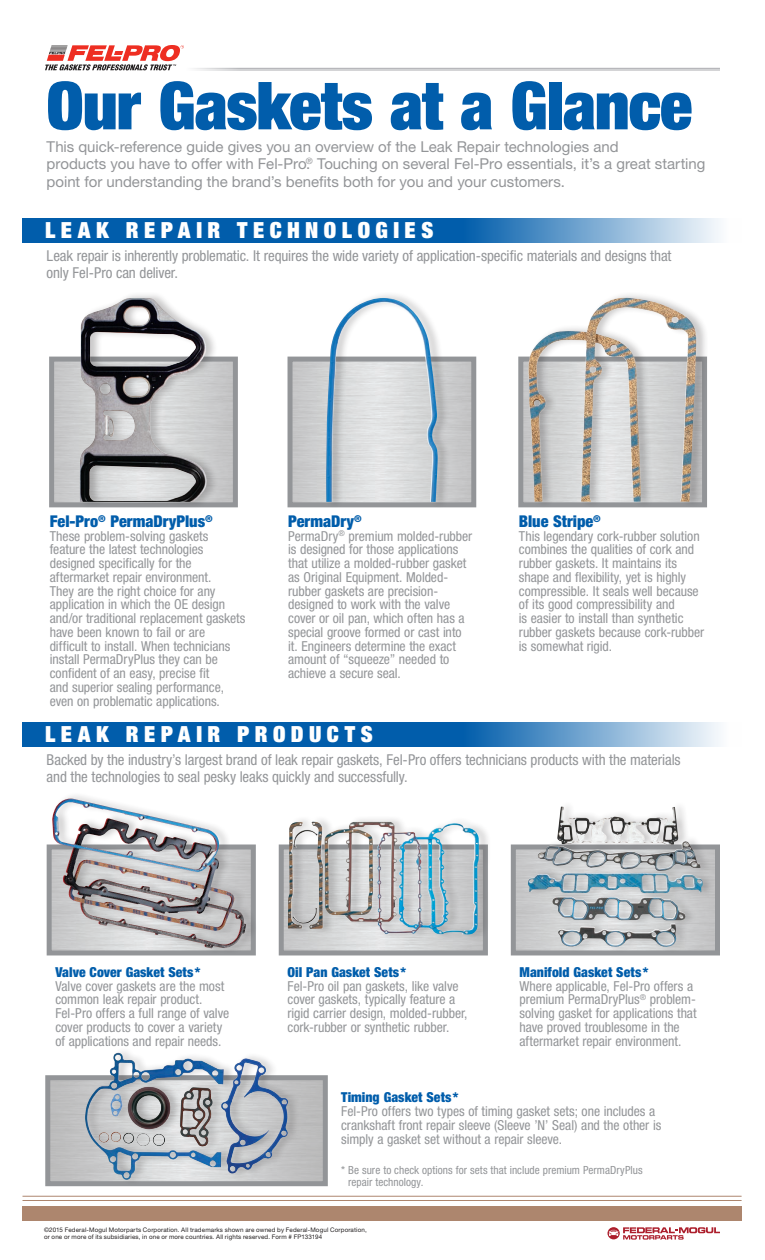
<style>
.page{position:relative;width:765px;height:1260px;background:#fff}
.page>*{position:absolute;margin:0;border:0;box-sizing:border-box;transform-origin:0 0}
.t1{font:900 condensed 66.25px "Helvetica Neue LT Std";letter-spacing:-.01em;color:#015dab}
.t2{font:900 condensed 22.25px "Helvetica Neue LT Std";letter-spacing:.245em;color:#fff}
.t3{font:900 condensed 16.25px "Helvetica Neue LT Std";color:#015dab}
.t4{font:condensed 15px/17.5px "Helvetica Neue LT Std";letter-spacing:-.005em;color:#939598}
.t5{font:15px/17.5px "Helvetica Neue LT Std";letter-spacing:-.005em;color:#939598}
.t6{font:condensed 13.75px/13.8px "Helvetica Neue LT Std";letter-spacing:-.005em;color:#939598}
.t7{font:900 condensed 13.75px "Helvetica Neue LT Std";letter-spacing:.005em;color:#015dab}
.t8{font:condensed 11.25px/11.2px "Helvetica Neue LT Std";letter-spacing:.005em;color:#939598}
.t9{font:6.25px/7.5px "Helvetica Neue LT Std";letter-spacing:.02em;color:#231f20}
</style>
<div class="page">
<div style="left:51px;top:792px;width:207px;height:163px;background:#231f20;opacity:.25"></div>
<img style="left:52px;top:799px;width:194px;height:150px">
<div style="left:518px;top:357px;width:189px;height:150px;border:5px solid #939598"></div>
<div style="left:528px;top:291px;width:180px;height:217px;background:#231f20;opacity:.25"></div>
<img style="left:527px;top:298px;width:169px;height:204px">
<div style="left:49px;top:357px;width:189px;height:150px;border:5px solid #939598"></div>
<div style="left:79px;top:291px;width:140px;height:218px;background:#231f20;opacity:.25"></div>
<img style="left:80px;top:298px;width:128px;height:204px">
<div style="left:288px;top:357px;width:188px;height:150px;border:5px solid #939598"></div>
<div style="left:325px;top:292px;width:125px;height:216px;background:#231f20;opacity:.25"></div>
<img style="left:326px;top:298px;width:112px;height:204px">
<div style="left:279px;top:845px;width:209px;height:110px;border:5px solid #939598"></div>
<div style="left:287px;top:815px;width:204px;height:126px;background:#231f20;opacity:.25"></div>
<img style="left:309px;top:821px;width:101px;height:114px">
<div style="left:511px;top:845px;width:209px;height:110px;border:5px solid #939598"></div>
<div style="left:527px;top:800px;width:188px;height:153px;background:#231f20;opacity:.25"></div>
<img style="left:557px;top:806px;width:122px;height:39px">
<div style="left:45px;top:1075px;width:283px;height:111px;border:5px solid #939598"></div>
<div style="left:84px;top:1046px;width:216px;height:140px;background:#231f20;opacity:.25"></div>
<img style="left:85px;top:1053px;width:137px;height:127px">
<hr style="left:184px;top:68px;width:536px;height:1px;background:#a8a9ad">
<hr style="left:184px;top:70px;width:536px;height:1px;background:#a8a9ad">
<svg style="left:45px;top:45px;width:139px;height:25px"></svg>
<svg style="left:22px;top:218px;width:698px;height:25px;background:#2d79b9"></svg>
<svg style="left:22px;top:722px;width:698px;height:25px;background:#2d79b9"></svg>
<svg style="left:608px;top:1227px;width:112px;height:13px"></svg>
<div style="left:22px;top:1206px;width:720px;height:14px;background:#ad866e"></div>
<hr style="left:22px;top:1196px;width:720px;height:1px;background:#ad866e">
<hr style="left:22px;top:1200px;width:720px;height:1px;background:#ad866e">
<h1 class="t1" style="left:47px;top:63px;width:647px">Our Gaskets at a Glance</h1>
<p class="t5" style="left:47px;top:137px;width:660px">This quick-reference guide gives you an overview of the Leak Repair technologies and<br>products you have to offer with Fel-Pro.<sup>®</sup> Touching on several Fel-Pro essentials, it’s a great starting point for understanding the brand’s benefits both for you and your customers.</p>
<h2 class="t2" style="left:45px;top:216px;width:390px">LEAK REPAIR TECHNOLOGIES</h2>
<p class="t4" style="left:47px;top:247px;width:626px">Leak repair is inherently problematic. It requires the wide variety of application-specific materials and designs that only Fel-Pro can deliver.</p>
<p class="t3" style="left:50px;top:511px;width:164px">Fel-Pro<sup>®</sup> PermaDryPlus<sup>®</sup></p>
<p class="t6" style="left:50px;top:529px;width:197px">These problem-solving gaskets feature the latest technologies designed specifically for the aftermarket repair environment.<br>They are the right choice for any application in which the OE design and/or traditional replacement gaskets have been known to fail or are difficult to install. When technicians install PermaDryPlus they can be confident of an easy, precise fit<br>and superior sealing performance, even on problematic applications.</p>
<p class="t3" style="left:288px;top:511px;width:75px">PermaDry<sup>®</sup></p>
<p class="t6" style="left:288px;top:529px;width:186px">PermaDry<sup>®</sup> premium molded-rubber is designed for those applications that utilize a molded-rubber gasket as Original Equipment. Molded&shy;rubber gaskets are precision&shy;designed to work with the valve cover or oil pan, which often has a special groove formed or cast into it. Engineers determine the exact amount of “squeeze” needed to achieve a secure seal.</p>
<h2 class="t2" style="left:45px;top:720px;width:329px">LEAK REPAIR PRODUCTS</h2>
<p class="t3" style="left:519px;top:511px;width:83px">Blue Stripe<sup>®</sup></p>
<p class="t6" style="left:519px;top:529px;width:187px">This legendary cork-rubber solution combines the qualities of cork and rubber gaskets. It maintains its shape and flexibility, yet is highly compressible. It seals well because of its good compressibility and<br>is easier to install than synthetic rubber gaskets because cork-rubber is somewhat rigid.</p>
<p class="t4" style="left:47px;top:751px;width:636px">Backed by the industry’s largest brand of leak repair gaskets, Fel-Pro offers technicians products with the materials and the technologies to seal pesky leaks quickly and successfully.</p>
<p class="t7" style="left:55px;top:963px;width:147px">Valve Cover Gasket Sets*</p>
<p class="t6" style="left:55px;top:979px;width:175px">Valve cover gaskets are the most common leak repair product.<br>Fel-Pro offers a full range of valve cover products to cover a variety of applications and repair needs.</p>
<p class="t7" style="left:287px;top:963px;width:120px">Oil Pan Gasket Sets*</p>
<p class="t6" style="left:287px;top:979px;width:182px">Fel-Pro oil pan gaskets, like valve cover gaskets, typically feature a rigid carrier design, molded-rubber, cork-rubber or synthetic rubber.</p>
<p class="t7" style="left:520px;top:963px;width:130px">Manifold Gasket Sets*</p>
<p class="t6" style="left:520px;top:979px;width:179px">Where applicable, Fel-Pro offers a premium PermaDryPlus<sup>®</sup> problem&shy;solving gasket for applications that have proved troublesome in the aftermarket repair environment.</p>
<p class="t7" style="left:341px;top:1089px;width:119px">Timing Gasket Sets*</p>
<p class="t6" style="left:341px;top:1104px;width:322px">Fel-Pro offers two types of timing gasket sets; one includes a crankshaft front repair sleeve (Sleeve ’N’ Seal) and the other is simply a gasket set without a repair sleeve.</p>
<p class="t8" style="left:348px;top:1165px;width:296px;text-indent:-7px">* Be sure to check options for sets that include premium PermaDryPlus repair technology.</p>
<p class="t9" style="left:44px;top:1226px;width:324px">©2015 Federal-Mogul Motorparts Corporation. All trademarks shown are owned by Federal-Mogul Corporation, or one or more of its subsidiaries, in one or more countries. All rights reserved. Form # FP133194</p>
</div>
